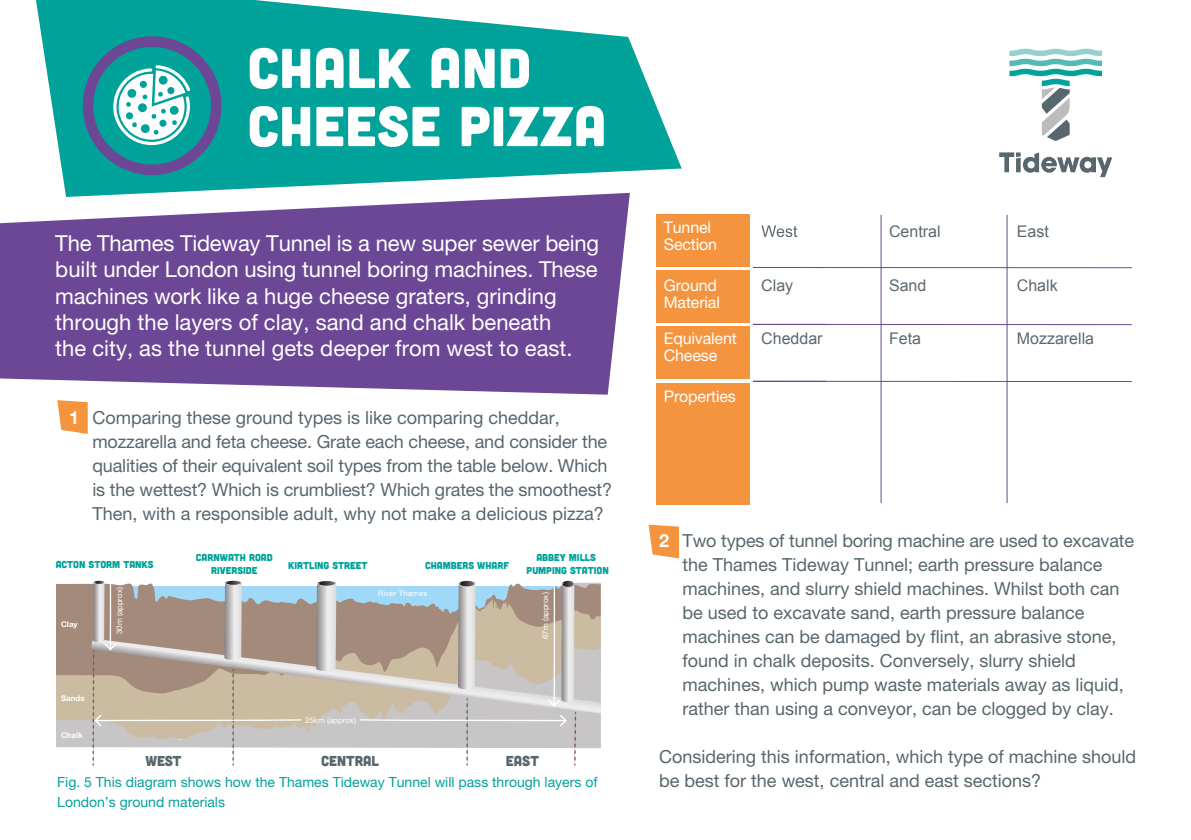
<style>
.page{position:relative;width:1191px;height:840px;background:#fff}
.page>*{position:absolute;margin:0;border:0;box-sizing:border-box;transform-origin:0 0}
.t1{font:56px/58px "Cubano";letter-spacing:.01em;color:#fff}
.t2{font:22px/26.4px "Helvetica Neue";color:#fff}
.t3{font:18px/24px "Helvetica Neue";color:#58666d}
.t4{font:16px/17.2px "Helvetica Neue";letter-spacing:-.01em;color:#fff}
.t5{font:16px "Arial";color:#5d686f}
.t6{font:14.4px "Cubano";color:#58666d}
.t7{font:14px/20px "Helvetica Neue";color:#00a29a}
.t8{font:10px/13px "Cubano";color:#00a29a;text-align:center}
.t9{font:7.8px "Helvetica Neue";color:#fff}
.t10{font:700 7.8px "Helvetica Neue";letter-spacing:.015em;color:#fff}
.s1{font-weight:700;color:#fff}
</style>
<div class="page">
<div style="left:656px;top:214px;width:93px;height:52px;background:#f4943f"></div>
<div style="left:656px;top:270px;width:93px;height:52px;background:#f4943f"></div>
<div style="left:656px;top:326px;width:93px;height:53px;background:#f4943f"></div>
<div style="left:656px;top:383px;width:93px;height:121px;background:#f4943f"></div>
<svg style="left:36px;top:0;width:645px;height:193px;fill:#00a29a"></svg>
<div style="left:83px;top:36px;width:138px;height:139px;border:11px solid #6c4796;border-radius:50%"></div>
<svg style="left:0;top:193px;width:630px;height:201px;background:#7e5ea3"></svg>
<svg style="left:999px;top:152px;width:113px;height:25px"></svg>
<svg style="left:1009px;top:49px;width:93px;height:92px"></svg>
<svg style="left:57px;top:400px;width:31px;height:33px"></svg>
<svg style="left:648px;top:524px;width:31px;height:34px"></svg>
<svg style="left:113px;top:65px;width:77px;height:80px"></svg>
<svg style="left:56px;top:580px;width:545px;height:185px;background:#c4bcb3"></svg>
<svg style="left:761px;top:225px;width:36px;height:12px"></svg>
<svg style="left:753px;top:266px;width:379px;height:2px"></svg>
<svg style="left:753px;top:323px;width:379px;height:2px"></svg>
<svg style="left:753px;top:380px;width:379px;height:2px"></svg>
<hr style="left:1006px;top:215px;width:1px;height:288px;background:#6c4796">
<hr style="left:880px;top:215px;width:1px;height:288px;background:#6c4796">
<h1 class="t1" style="left:247px;top:37px;width:360px">CHALK AND<br>CHEESE PIZZA</h1>
<p class="t2" style="left:55px;top:229px;width:545px">The Thames Tideway Tunnel is a new super sewer being built under London using tunnel boring machines. These machines work like a huge cheese graters, grinding through the layers of clay, sand and chalk beneath<br>the city, as the tunnel gets deeper from west to east.</p>
<p class="t3" style="left:92px;top:405px;width:521px;text-indent:-23px"><span class="s1">1</span> Comparing these ground types is like comparing cheddar, mozzarella and feta cheese. Grate each cheese, and consider the qualities of their equivalent soil types from the table below. Which is the wettest? Which is crumbliest? Which grates the smoothest?<br>Then, with a responsible adult, why not make a delicious pizza?</p>
<p class="t8" style="left:196px;top:550px;width:78px">CARNWATH ROAD<br>RIVERSIDE</p>
<p class="t8" style="left:56px;top:557px;width:99px">ACTON STORM TANKS</p>
<p class="t8" style="left:288px;top:557px;width:81px">KIRTLING STREET</p>
<p class="t8" style="left:425px;top:557px;width:85px">CHAMBERS WHARF</p>
<p class="t8" style="left:526px;top:550px;width:84px">ABBEY MILLS<br>PUMPING STATION</p>
<p class="t10" style="left:61px;top:617px;width:18px">Clay</p>
<p class="t10" style="left:61px;top:692px;width:25px">Sands</p>
<p class="t10" style="left:61px;top:728px;width:23px">Chalk</p>
<p class="t9" style="left:115px;top:633px;width:48px;rotate:-90deg">30m (approx)</p>
<p class="t9" style="left:540px;top:639px;width:48px;rotate:-90deg">67m (approx)</p>
<p class="t9" style="left:378px;top:587px;width:51px">River Thames</p>
<p class="t9" style="left:305px;top:714px;width:52px">25km (approx)</p>
<p class="t6" style="left:145px;top:751px;width:37px">WEST</p>
<p class="t6" style="left:321px;top:751px;width:59px">CENTRAL</p>
<p class="t6" style="left:506px;top:751px;width:34px">EAST</p>
<p class="t7" style="left:57px;top:771px;width:542px">Fig. 5 This diagram shows how the Thames Tideway Tunnel will pass through layers of<br>London’s ground materials</p>
<p class="t4" style="left:664px;top:218px;width:55px">Tunnel<br>Section</p>
<p class="t5" style="left:889px;top:221px;width:53px">Central</p>
<p class="t5" style="left:1016px;top:221px;width:34px">East</p>
<p class="t4" style="left:664px;top:276px;width:58px">Ground<br>Material</p>
<p class="t5" style="left:761px;top:274px;width:33px">Clay</p>
<p class="t5" style="left:889px;top:274px;width:39px">Sand</p>
<p class="t5" style="left:1016px;top:274px;width:42px">Chalk</p>
<p class="t4" style="left:664px;top:329px;width:74px">Equivalent<br>Cheese</p>
<p class="t5" style="left:761px;top:328px;width:63px">Cheddar</p>
<p class="t5" style="left:889px;top:328px;width:34px">Feta</p>
<p class="t5" style="left:1016px;top:328px;width:79px">Mozzarella</p>
<p class="t4" style="left:664px;top:387px;width:74px">Properties</p>
<p class="t3" style="left:682px;top:527px;width:453px;text-indent:-23px"><span class="s1">2</span> Two types of tunnel boring machine are used to excavate the Thames Tideway Tunnel; earth pressure balance machines, and slurry shield machines. Whilst both can be used to excavate sand, earth pressure balance machines can be damaged by flint, an abrasive stone, found in chalk deposits. Conversely, slurry shield machines, which pump waste materials away as liquid, rather than using a conveyor, can be clogged by clay.</p>
<p class="t3" style="left:659px;top:743px;width:478px">Considering this information, which type of machine should be best for the west, central and east sections?</p>
</div>
